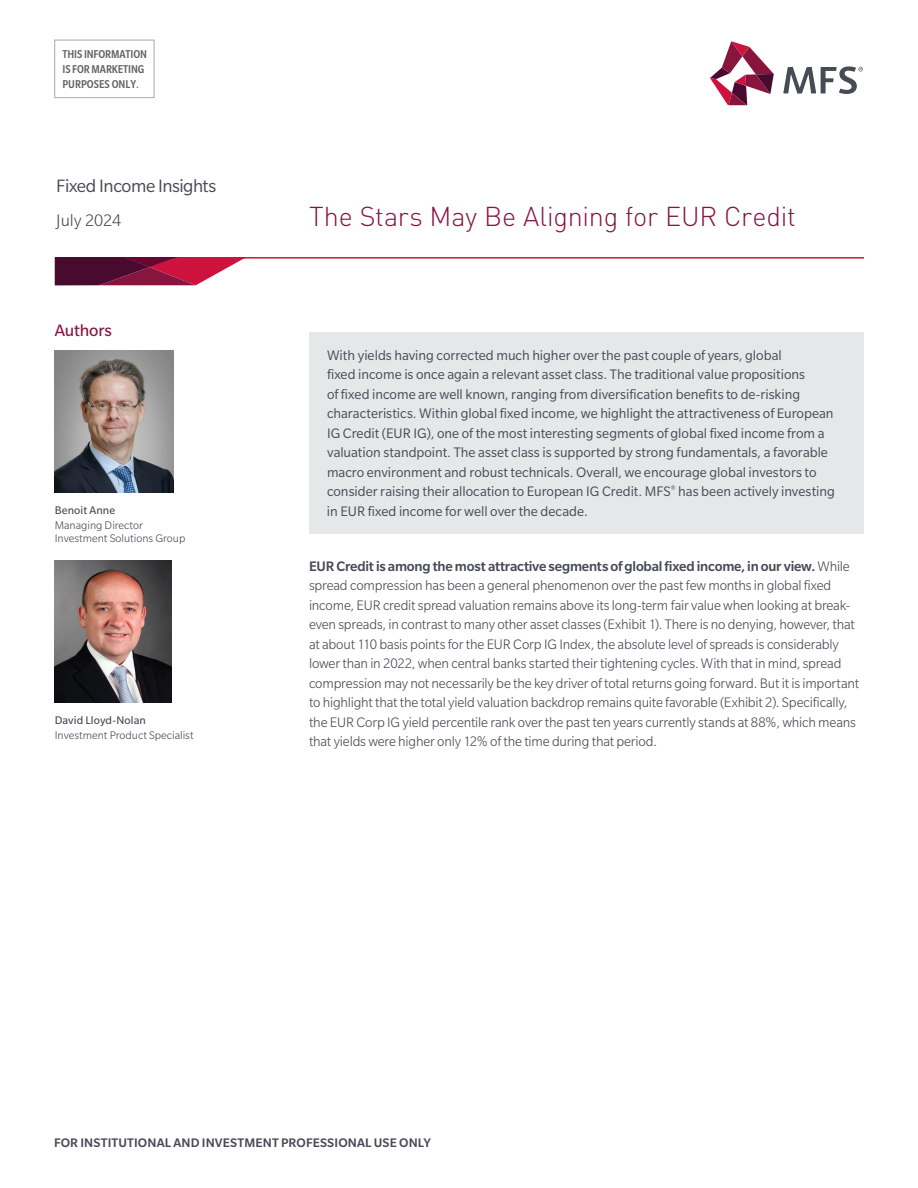
<style>
.page{position:relative;width:918px;height:1188px;background:#fff}
.page>*{position:absolute;margin:0;border:0;box-sizing:border-box;transform-origin:0 0}
.t1{font:300 27px "DINOT";letter-spacing:-.005em;color:#88153e}
.t2{font:19.5px "Slate Std";letter-spacing:-.025em;color:#464b54}
.t3{font:300 18.15px "Slate Std";color:#464b54}
.t4{font:18px "Slate Std";letter-spacing:-.005em;color:#88153e}
.t5{font:300 15px/19.5px "Slate Std";letter-spacing:-.01em;color:#464b54}
.t6{font:15px/19.5px "Slate Std";color:#464b54}
.t7{font:500 13.5px "Slate Std";letter-spacing:.01em;color:#464b54}
.t8{font:500 condensed 12.3px/15px "Slate Std";letter-spacing:-.01em;color:#636366}
.t9{font:300 12px/13.5px "Slate Std";color:#464b54}
.t10{font:12px "Slate Std";letter-spacing:.01em;color:#464b54}
.s1{font-weight:500}
</style>
<div class="page">
<svg style="left:710px;top:41px;width:64px;height:63px"></svg>
<svg style="left:783px;top:67px;width:80px;height:27px"></svg>
<hr style="left:55px;top:257px;width:809px;height:2px;background:#cd123d">
<svg style="left:55px;top:257px;width:191px;height:28px;background:#902e51"></svg>
<div style="left:309px;top:332px;width:555px;height:202px;background:#e6e7e9"></div>
<img style="left:55px;top:350px;width:118px;height:142px">
<img style="left:55px;top:560px;width:116px;height:143px">
<div style="left:54px;top:40px;width:100px;height:58px;border:1px solid #a8a9ad"></div>
<p class="t8" style="left:62px;top:46px;width:86px">THIS INFORMATION<br>IS FOR MARKETING<br>PURPOSES ONLY.</p>
<h2 class="t2" style="left:56px;top:176px;width:162px">Fixed Income Insights</h2>
<p class="t3" style="left:56px;top:210px;width:67px">July 2024</p>
<p class="t4" style="left:55px;top:321px;width:59px">Authors</p>
<p class="t10" style="left:55px;top:503px;width:62px">Benoit Anne</p>
<p class="t9" style="left:55px;top:518px;width:132px">Managing Director<br>Investment Solutions Group</p>
<p class="t10" style="left:55px;top:714px;width:93px">David Lloyd-Nolan</p>
<p class="t9" style="left:55px;top:728px;width:140px">Investment Product Specialist</p>
<h1 class="t1" style="left:309px;top:199px;width:488px">The Stars May Be Aligning for EUR Credit</h1>
<p class="t6" style="left:327px;top:345px;width:509px">With yields having corrected much higher over the past couple of years, global<br>fixed income is once again a relevant asset class. The traditional value propositions<br>of fixed income are well known, ranging from diversification benefits to de-risking characteristics. Within global fixed income, we highlight the attractiveness of European IG Credit (EUR IG), one of the most interesting segments of global fixed income from a valuation standpoint. The asset class is supported by strong fundamentals, a favorable macro environment and robust technicals. Overall, we encourage global investors to consider raising their allocation to European IG Credit. MFS<sup>®</sup> has been actively investing in EUR fixed income for well over the decade.</p>
<p class="t5" style="left:309px;top:556px;width:552px"><span class="s1">EUR Credit is among the most attractive segments of global fixed income, in our view.</span> While spread compression has been a general phenomenon over the past few months in global fixed income, EUR credit spread valuation remains above its long-term fair value when looking at break&shy;even spreads, in contrast to many other asset classes (Exhibit 1). There is no denying, however, that at about 110 basis points for the EUR Corp IG Index, the absolute level of spreads is considerably lower than in 2022, when central banks started their tightening cycles. With that in mind, spread compression may not necessarily be the key driver of total returns going forward. But it is important to highlight that the total yield valuation backdrop remains quite favorable (Exhibit 2). Specifically, the EUR Corp IG yield percentile rank over the past ten years currently stands at 88%, which means that yields were higher only 12% of the time during that period.</p>
<p class="t7" style="left:54px;top:1135px;width:378px">FOR INSTITUTIONAL AND INVESTMENT PROFESSIONAL USE ONLY</p>
</div>
